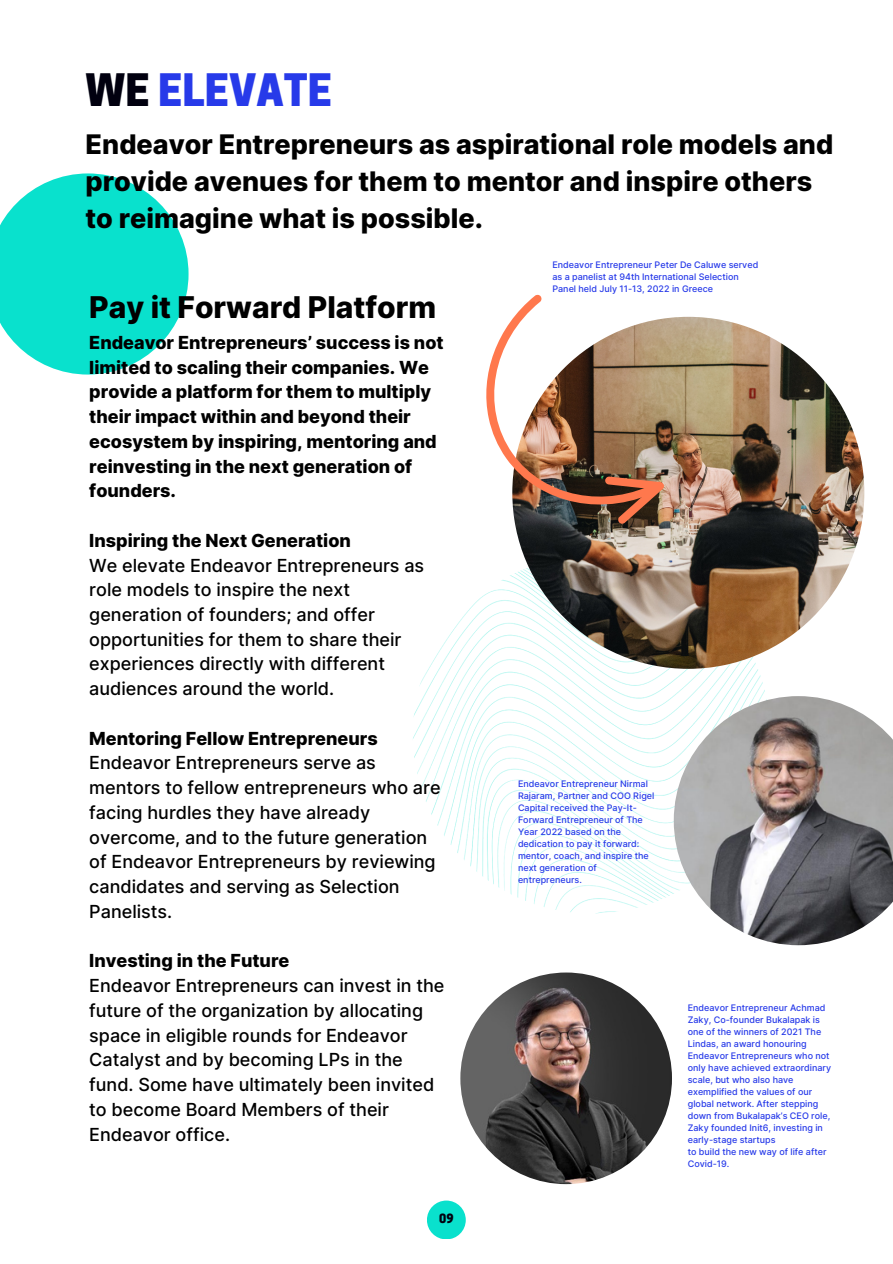
<style>
.page{position:relative;width:893px;height:1264px;background:#fff}
.page>*{position:absolute;margin:0;border:0;box-sizing:border-box;transform-origin:0 0}
.t1{font:800 42px "Cooper Hewitt";color:#273ae9}
.t2{font:800 30px "Inter";color:#000}
.t3{font:800 27px/37px "Inter";color:#000}
.t4{font:500 18px/24.8px "Inter";color:#000}
.t5{font:800 18px/24.8px "Inter";color:#000}
.t6{font:800 12px "Cooper Hewitt";color:#01000f}
.t7{font:500 9px/12px "Inter";color:#273ae9}
.s1{color:#01000f}
</style>
<div class="page">
<svg style="left:0;top:173px;width:188px;height:201px"></svg>
<img style="left:413px;top:556px;width:357px;height:357px;border-radius:50%">
<img style="left:512px;top:317px;width:352px;height:352px;border-radius:50%">
<img style="left:673px;top:696px;width:219px;height:249px">
<img style="left:460px;top:972px;width:212px;height:212px;border-radius:50%">
<svg style="left:667px;top:465px;width:3px;height:61px"></svg>
<img style="left:486px;top:294px;width:181px;height:245px">
<div style="left:427px;top:1200px;width:38px;height:39px;background:#09e1cd;border-radius:50%"></div>
<h1 class="t1" style="left:86px;top:74px;width:248px"><span class="s1">WE</span> ELEVATE</h1>
<h3 class="t3" style="left:86px;top:126px;width:749px">Endeavor Entrepreneurs as aspirational role models and provide avenues for them to mentor and inspire others to reimagine what is possible.</h3>
<h2 class="t2" style="left:89px;top:289px;width:348px">Pay it Forward Platform</h2>
<p class="t5" style="left:89px;top:330px;width:356px">Endeavor Entrepreneurs’ success is not limited to scaling their companies. We provide a platform for them to multiply their impact within and beyond their ecosystem by inspiring, mentoring and reinvesting in the next generation of founders.</p>
<h3 class="t5" style="left:89px;top:528px;width:263px">Inspiring the Next Generation</h3>
<h3 class="t4" style="left:89px;top:552px;width:336px">We elevate Endeavor Entrepreneurs as role models to inspire the next generation of founders; and offer opportunities for them to share their experiences directly with different audiences around the world.</h3>
<h3 class="t5" style="left:89px;top:725px;width:290px">Mentoring Fellow Entrepreneurs</h3>
<h3 class="t4" style="left:89px;top:750px;width:353px">Endeavor Entrepreneurs serve as mentors to fellow entrepreneurs who are facing hurdles they have already overcome, and to the future generation of Endeavor Entrepreneurs by reviewing candidates and serving as Selection Panelists.</h3>
<h3 class="t5" style="left:89px;top:948px;width:202px">Investing in the Future</h3>
<p class="t4" style="left:89px;top:973px;width:357px">Endeavor Entrepreneurs can invest in the future of the organization by allocating space in eligible rounds for Endeavor Catalyst and by becoming LPs in the fund. Some have ultimately been invited to become Board Members of their Endeavor office.</p>
<h3 class="t6" style="left:439px;top:1213px;width:16px">09</h3>
<p class="t7" style="left:552px;top:258px;width:207px">Endeavor Entrepreneur Peter De Caluwe served as a panelist at 94th International Selection<br>Panel held July 11-13, 2022 in Greece</p>
<p class="t7" style="left:518px;top:778px;width:138px">Endeavor Entrepreneur Nirmal<br>Rajaram, Partner and COO Rigel<br>Capital received the Pay-It-<br>Forward Entrepreneur of The<br>Year 2022 based on the dedication to pay it forward: mentor, coach, and inspire the next generation of entrepreneurs.</p>
<p class="t7" style="left:687px;top:1001px;width:145px">Endeavor Entrepreneur Achmad<br>Zaky, Co-founder Bukalapak is one of the winners of 2021 The<br>Lindas, an award honouring<br>Endeavor Entrepreneurs who not only have achieved extraordinary scale, but who also have exemplified the values of our global network. After stepping down from Bukalapak’s CEO role,<br>Zaky founded Init6, investing in early-stage startups<br>to build the new way of life after<br>Covid-19.</p>
</div>
